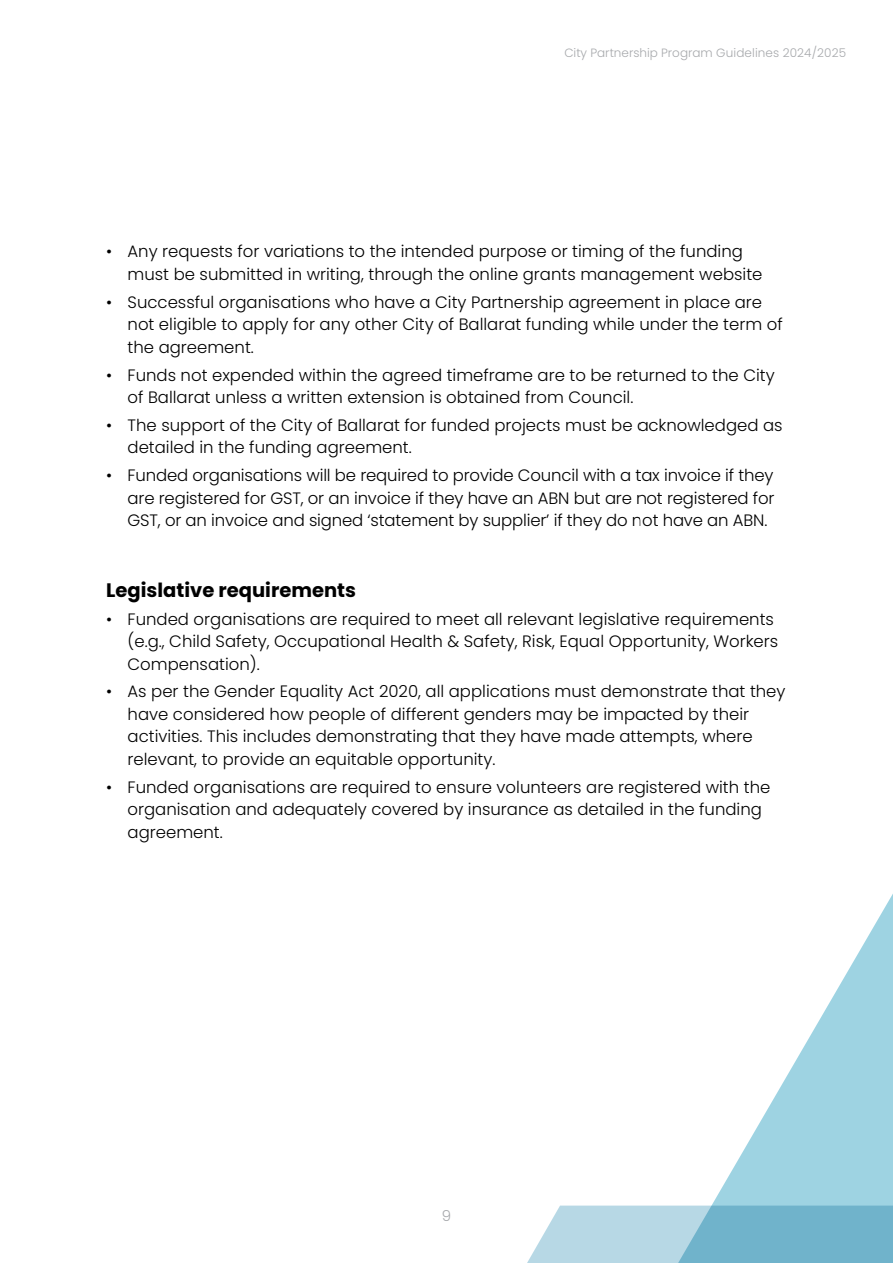
<style>
.page{position:relative;width:893px;height:1263px;background:#fff}
.page>*{position:absolute;margin:0;border:0;box-sizing:border-box;transform-origin:0 0}
.t1{font:700 19.5px "Poppins";color:#000}
.t2{font:300 16.5px/22.5px "Poppins";color:#000}
.t3{font:300 15px "Poppins";color:#a7a9ac}
.t4{font:300 12px "Poppins";color:#a7a9ac}
</style>
<div class="page">
<svg style="left:712px;top:894px;width:181px;height:311px"></svg>
<svg style="left:527px;top:1205px;width:366px;height:58px;background:#94c6d8"></svg>
<p class="t4" style="left:564px;top:46px;width:283px">City Partnership Program Guidelines 2024/2025</p>
<p class="t2" style="left:128px;top:240px;width:636px;text-indent:-21px">• Any requests for variations to the intended purpose or timing of the funding must be submitted in writing, through the online grants management website</p>
<p class="t2" style="left:128px;top:291px;width:657px;text-indent:-21px">• Successful organisations who have a City Partnership agreement in place are not eligible to apply for any other City of Ballarat funding while under the term of the agreement.</p>
<p class="t2" style="left:128px;top:364px;width:649px;text-indent:-21px">• Funds not expended within the agreed timeframe are to be returned to the City of Ballarat unless a written extension is obtained from Council.</p>
<p class="t2" style="left:128px;top:414px;width:657px;text-indent:-21px">• The support of the City of Ballarat for funded projects must be acknowledged as detailed in the funding agreement.</p>
<p class="t2" style="left:128px;top:464px;width:648px;text-align:justify;text-indent:-21px">• Funded organisations will be required to provide Council with a tax invoice if they are registered for GST, or an invoice if they have an ABN but are not registered for GST, or an invoice and signed ‘statement by supplier’ if they do not have an ABN.</p>
<p class="t1" style="left:106px;top:579px;width:251px">Legislative requirements</p>
<p class="t2" style="left:128px;top:608px;width:652px;text-indent:-21px">• Funded organisations are required to meet all relevant legislative requirements (e.g., Child Safety, Occupational Health &amp; Safety, Risk, Equal Opportunity, Workers<br>Compensation).</p>
<p class="t2" style="left:128px;top:680px;width:659px;text-indent:-21px">• As per the Gender Equality Act 2020, all applications must demonstrate that they have considered how people of different genders may be impacted by their activities. This includes demonstrating that they have made attempts, where relevant, to provide an equitable opportunity.</p>
<p class="t2" style="left:128px;top:776px;width:644px;text-indent:-21px">• Funded organisations are required to ensure volunteers are registered with the organisation and adequately covered by insurance as detailed in the funding agreement.</p>
<p class="t3" style="left:442px;top:1207px;width:11px">9</p>
</div>
